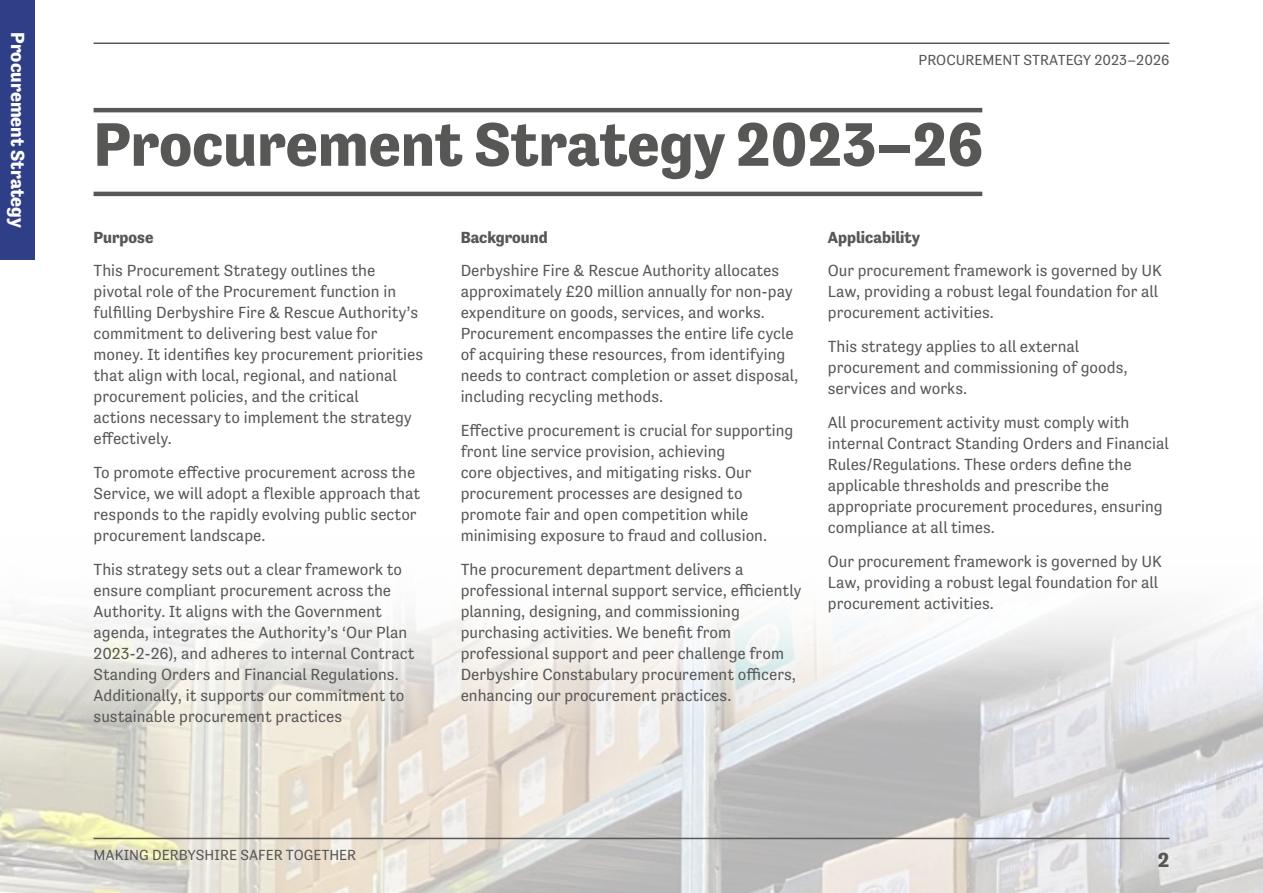
<style>
.page{position:relative;width:1263px;height:893px;background:#fff}
.page>*{position:absolute;margin:0;border:0;box-sizing:border-box;transform-origin:0 0}
.t1{font:700 63px "Tenso";color:#575756}
.t2{font:700 21px "Tenso";color:#575756}
.t3{font:700 19.5px "Tenso";color:#fff}
.t4{font:16.5px/21px "Tenso";color:#575756}
.t5{font:700 16.5px "Tenso";color:#575756}
.t6{font:15px "Tenso";color:#575756}
</style>
<div class="page">
<img style="left:0;top:643px;width:1263px;height:250px">
<svg style="left:0;top:674px;width:1262px;height:49px;background:#e2e0dd"></svg>
<div style="left:0;top:374px;width:1262px;height:300px;background:#fff"></div>
<hr style="left:94px;top:838px;width:1075px;height:1px;background:#575756">
<hr style="left:94px;top:43px;width:1075px;height:1px;background:#575756">
<div style="left:0;top:0;width:34px;height:259px;background:#2e3f87"></div>
<hr style="left:94px;top:108px;width:888px;height:4px;background:#575756">
<hr style="left:94px;top:192px;width:888px;height:4px;background:#575756">
<p class="t3" style="left:29px;top:32px;width:197px;rotate:90deg">Procurement Strategy</p>
<p class="t6" style="left:919px;top:52px;width:252px">PROCUREMENT STRATEGY 2023–2026</p>
<h1 class="t1" style="left:94px;top:109px;width:891px">Procurement Strategy 2023–26</h1>
<p class="t5" style="left:94px;top:228px;width:61px">Purpose</p>
<p class="t4" style="left:94px;top:260px;width:331px">This Procurement Strategy outlines the pivotal role of the Procurement function in fulfilling Derbyshire Fire &amp; Rescue Authority’s commitment to delivering best value for money. It identifies key procurement priorities that align with local, regional, and national procurement policies, and the critical<br>actions necessary to implement the strategy effectively.</p>
<p class="t4" style="left:94px;top:462px;width:328px">To promote effective procurement across the Service, we will adopt a flexible approach that responds to the rapidly evolving public sector procurement landscape.</p>
<p class="t4" style="left:94px;top:559px;width:323px">This strategy sets out a clear framework to ensure compliant procurement across the Authority. It aligns with the Government agenda, integrates the Authority’s ‘Our Plan 2023-2-26), and adheres to internal Contract Standing Orders and Financial Regulations.<br>Additionally, it supports our commitment to sustainable procurement practices</p>
<p class="t5" style="left:461px;top:228px;width:89px">Background</p>
<p class="t4" style="left:461px;top:260px;width:339px">Derbyshire Fire &amp; Rescue Authority allocates approximately £20 million annually for non-pay expenditure on goods, services, and works.<br>Procurement encompasses the entire life cycle of acquiring these resources, from identifying needs to contract completion or asset disposal, including recycling methods.</p>
<p class="t4" style="left:461px;top:420px;width:334px">Effective procurement is crucial for supporting front line service provision, achieving<br>core objectives, and mitigating risks. Our procurement processes are designed to promote fair and open competition while minimising exposure to fraud and collusion.</p>
<p class="t4" style="left:461px;top:559px;width:342px">The procurement department delivers a professional internal support service, efficiently planning, designing, and commissioning purchasing activities. We benefit from professional support and peer challenge from Derbyshire Constabulary procurement officers, enhancing our procurement practices.</p>
<p class="t5" style="left:828px;top:228px;width:94px">Applicability</p>
<p class="t4" style="left:828px;top:260px;width:336px">Our procurement framework is governed by UK<br>Law, providing a robust legal foundation for all procurement activities.</p>
<p class="t4" style="left:828px;top:336px;width:301px">This strategy applies to all external procurement and commissioning of goods, services and works.</p>
<p class="t4" style="left:828px;top:412px;width:342px">All procurement activity must comply with internal Contract Standing Orders and Financial Rules/Regulations. These orders define the applicable thresholds and prescribe the appropriate procurement procedures, ensuring compliance at all times.</p>
<p class="t4" style="left:828px;top:551px;width:336px">Our procurement framework is governed by UK<br>Law, providing a robust legal foundation for all procurement activities.</p>
<p class="t6" style="left:94px;top:846px;width:264px">MAKING DERBYSHIRE SAFER TOGETHER</p>
<p class="t2" style="left:1158px;top:848px;width:13px">2</p>
</div>
